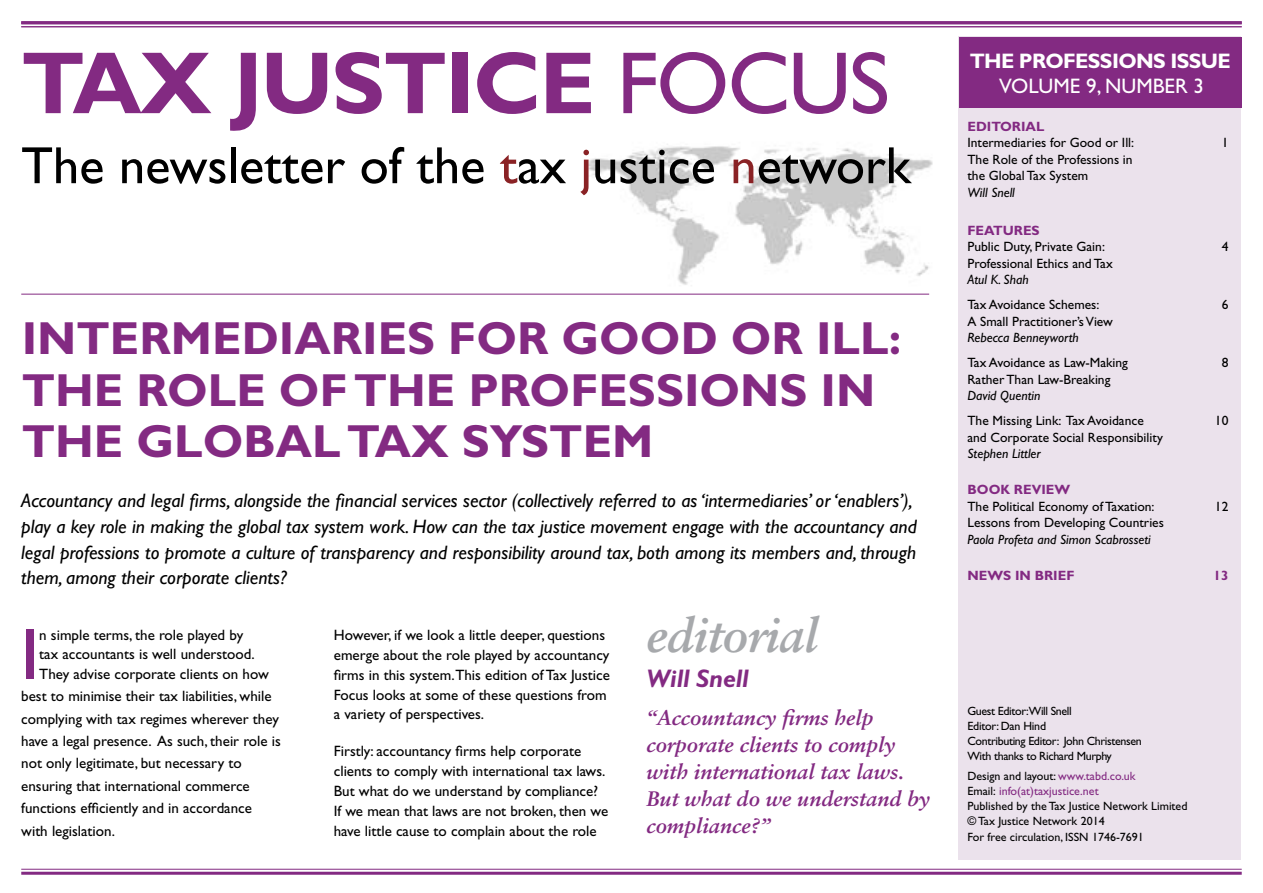
<style>
.page{position:relative;width:1263px;height:893px;background:#fff}
.page>*{position:absolute;margin:0;border:0;box-sizing:border-box;transform-origin:0 0}
.t1{font:700 88.5px "Gill Sans";letter-spacing:-.02em;color:#832a82}
.t2{font:72.15px "Gill Sans";color:#832a82}
.t3{font:52.5px "Gill Sans";color:#000}
.t4{font:italic 700 48px "Sabon";letter-spacing:-.02em;color:#a7a9ac}
.t5{font:700 46.5px/51px "Gill Sans";color:#832a82}
.t6{font:italic 700 25.5px "Gill Sans";letter-spacing:-.01em;color:#832a82}
.t7{font:italic 700 21px/27px "Sabon";color:#832a82}
.t8{font:700 21px "Gill Sans";letter-spacing:-.03em;color:#fff}
.t9{font:21px "Gill Sans";color:#fff}
.t10{font:italic 19.5px/25.5px "Gill Sans";color:#000}
.t11{font:15px/19.8px "Gill Sans";color:#000}
.t12{font:13.5px/16.5px "Gill Sans";color:#000}
.t13{font:italic 13.5px "Gill Sans";color:#000}
.t14{font:700 13.5px "Gill Sans";color:#832a82}
.t15{font:12px/15px "Gill Sans";color:#000}
.t16{font:12px/15px "Gill Sans";letter-spacing:-.03em;color:#000}
.s1{font-weight:400}
.s2{color:#8a2225}
.s3{color:#832a82}
</style>
<div class="page">
<hr style="left:21px;top:872px;width:1221px;height:3px;background:#832a82">
<hr style="left:21px;top:869px;width:1221px;height:1px;background:#832a82">
<img style="left:584px;top:144px;width:349px;height:151px">
<div style="left:959px;top:36px;width:282px;height:824px;background:#ebe2ec"></div>
<hr style="left:21px;top:294px;width:908px;height:1px;background:#832a82">
<hr style="left:21px;top:21px;width:1221px;height:3px;background:#832a82">
<hr style="left:21px;top:26px;width:1221px;height:1px;background:#832a82">
<div style="left:959px;top:37px;width:283px;height:71px;background:#832a82"></div>
<h1 class="t1" style="left:21px;top:31px;width:870px">TAX JUSTICE <span class="s1">FOCUS</span></h1>
<h3 class="t3" style="left:21px;top:135px;width:891px">The newsletter of the <span class="s2">t</span>ax <span class="s2">j</span>ustice <span class="s2">n</span>etwork</h3>
<h3 class="t5" style="left:22px;top:313px;width:881px">INTERMEDIARIES FOR GOOD OR ILL:<br>THE ROLE OF THE PROFESSIONS IN<br>THE GLOBAL TAX SYSTEM</h3>
<p class="t10" style="left:21px;top:488px;width:897px">Accountancy and legal firms, alongside the financial services sector (collectively referred to as ‘intermediaries’ or ‘enablers’), play a key role in making the global tax system work. How can the tax justice movement engage with the accountancy and legal professions to promote a culture of transparency and responsibility around tax, both among its members and, through them, among their corporate clients?</p>
<h2 class="t2" style="left:21px;top:613px;width:20px">I</h2>
<p class="t11" style="left:39px;top:625px;width:231px">n simple terms, the role played by<br>tax accountants is well understood.<br>They advise corporate clients on how</p>
<p class="t11" style="left:21px;top:685px;width:261px;line-height:22.4px">best to minimise their tax liabilities, while complying with tax regimes wherever they have a legal presence. As such, their role is not only legitimate, but necessary to ensuring that international commerce functions efficiently and in accordance with legislation.</p>
<p class="t11" style="left:334px;top:625px;width:278px">However, if we look a little deeper, questions emerge about the role played by accountancy firms in this system.This edition of Tax Justice Focus looks at some of these questions from a variety of perspectives.</p>
<p class="t11" style="left:334px;top:741px;width:276px">Firstly: accountancy firms help corporate clients to comply with international tax laws.<br>But what do we understand by compliance?<br>If we mean that laws are not broken, then we have little cause to complain about the role</p>
<h3 class="t4" style="left:646px;top:606px;width:173px">editorial</h3>
<h3 class="t6" style="left:646px;top:663px;width:104px">Will Snell</h3>
<h3 class="t7" style="left:646px;top:704px;width:285px">“Accountancy firms help corporate clients to comply with international tax laws.<br>But what do we understand by compliance?”</h3>
<h3 class="t8" style="left:970px;top:48px;width:263px">THE PROFESSIONS ISSUE</h3>
<h3 class="t9" style="left:999px;top:74px;width:206px">VOLUME 9, NUMBER 3</h3>
<p class="t14" style="left:967px;top:118px;width:79px">EDITORIAL</p>
<p class="t12" style="left:967px;top:135px;width:168px">Intermediaries for Good or Ill:</p>
<p class="t12" style="left:1222px;top:135px;width:8px">1</p>
<p class="t12" style="left:967px;top:151px;width:167px">The Role of the Professions in the Global Tax System</p>
<p class="t13" style="left:967px;top:185px;width:49px">Will Snell</p>
<p class="t14" style="left:967px;top:222px;width:74px">FEATURES</p>
<p class="t12" style="left:967px;top:238px;width:139px">Public Duty, Private Gain:</p>
<p class="t12" style="left:1222px;top:238px;width:8px">4</p>
<p class="t12" style="left:967px;top:255px;width:147px">Professional Ethics and Tax</p>
<p class="t13" style="left:967px;top:272px;width:63px">Atul K. Shah</p>
<p class="t12" style="left:967px;top:296px;width:133px">Tax Avoidance Schemes:</p>
<p class="t12" style="left:1222px;top:296px;width:8px">6</p>
<p class="t12" style="left:967px;top:313px;width:147px">A Small Practitioner’s View</p>
<p class="t13" style="left:967px;top:330px;width:113px">Rebecca Benneyworth</p>
<p class="t12" style="left:967px;top:354px;width:162px">Tax Avoidance as Law-Making</p>
<p class="t12" style="left:1222px;top:354px;width:8px">8</p>
<p class="t12" style="left:967px;top:371px;width:145px">Rather Than Law-Breaking</p>
<p class="t13" style="left:967px;top:388px;width:74px">David Quentin</p>
<p class="t12" style="left:967px;top:412px;width:178px">The Missing Link: Tax Avoidance</p>
<p class="t12" style="left:1215px;top:412px;width:15px">10</p>
<p class="t12" style="left:967px;top:429px;width:197px">and Corporate Social Responsibility</p>
<p class="t13" style="left:967px;top:446px;width:75px">Stephen Littler</p>
<p class="t14" style="left:967px;top:482px;width:104px">BOOK REVIEW</p>
<p class="t12" style="left:967px;top:498px;width:189px">The Political Economy of Taxation:</p>
<p class="t12" style="left:1215px;top:498px;width:15px">12</p>
<p class="t12" style="left:967px;top:515px;width:198px">Lessons from Developing Countries</p>
<p class="t13" style="left:967px;top:532px;width:185px">Paola Profeta and Simon Scabrosseti</p>
<p class="t14" style="left:967px;top:568px;width:109px">NEWS IN BRIEF</p>
<p class="t14" style="left:1213px;top:568px;width:16px">13</p>
<p class="t16" style="left:967px;top:704px;width:176px">Guest Editor:Will Snell<br>Editor: Dan Hind<br>Contributing Editor: John Christensen<br>With thanks to Richard Murphy</p>
<p class="t15" style="left:967px;top:768px;width:222px">Design and layout: <span class="s3">www.tabd.co.uk<br></span>Email: <span class="s3">info(at)taxjustice.net<br></span>Published by the Tax Justice Network Limited © Tax Justice Network 2014</p>
<p class="t15" style="left:967px;top:830px;width:178px">For free circulation, ISSN 1746-7691</p>
</div>
